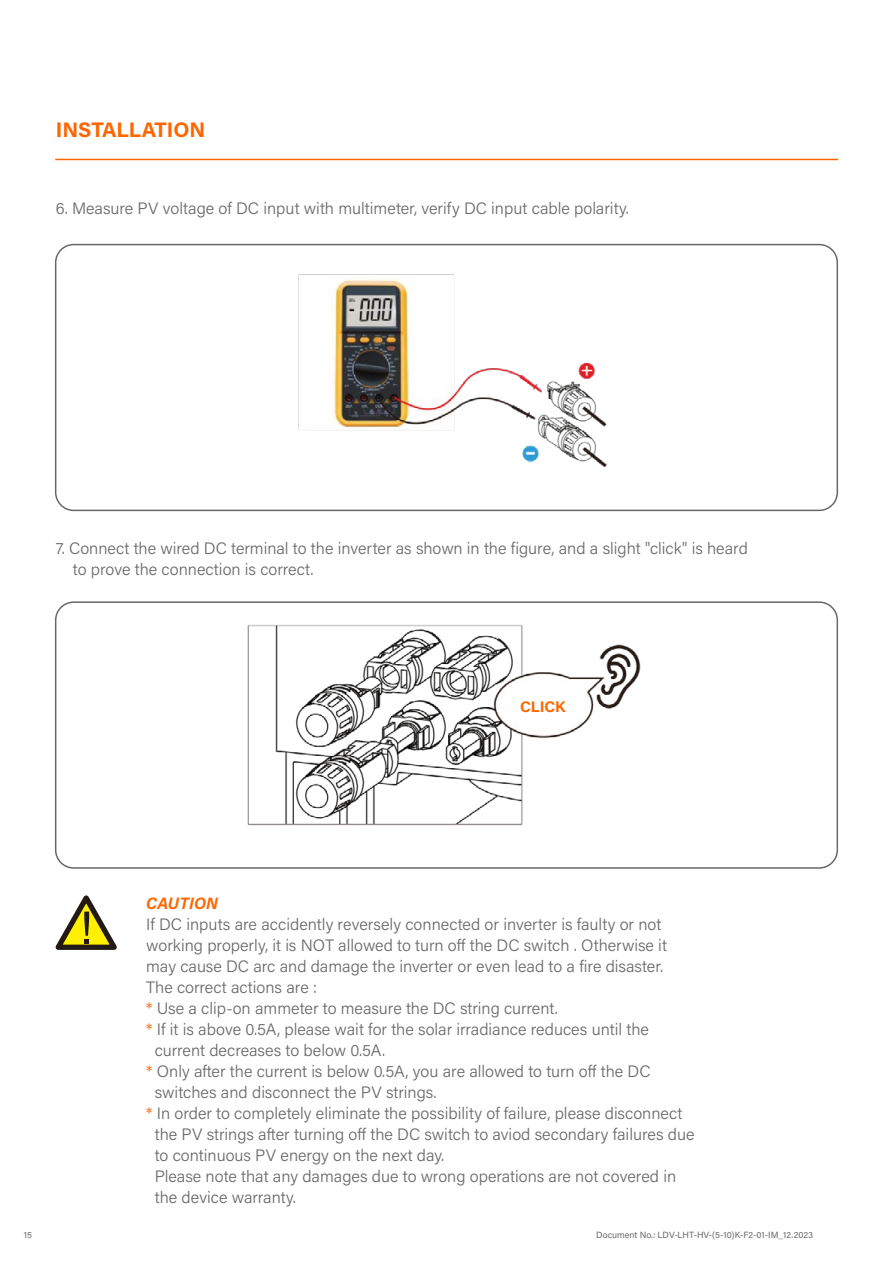
<style>
.page{position:relative;width:893px;height:1263px;background:#fff}
.page>*{position:absolute;margin:0;border:0;box-sizing:border-box;transform-origin:0 0}
.t1{font:700 21px "Acumin Pro";letter-spacing:-.005em;color:#f60}
.t2{font:300 16.5px/21px "Acumin Pro";color:#686868}
.t3{font:italic 700 16.5px "Acumin Pro";letter-spacing:.005em;color:#f60}
.t4{font:700 15.3px "Acumin Pro";letter-spacing:-.01em;color:#f60}
.t5{font:9px "Acumin Pro";color:#686868}
.s1{color:#f60}
</style>
<div class="page">
<hr style="left:55px;top:159px;width:783px;height:1px;background:#f60">
<div style="left:55px;top:601px;width:783px;height:268px;border:2px solid #686868;border-radius:18px"></div>
<img style="left:56px;top:257px;width:781px;height:255px">
<img style="left:56px;top:616px;width:781px;height:238px">
<svg style="left:56px;top:895px;width:61px;height:55px"></svg>
<p class="t1" style="left:56px;top:115px;width:151px">INSTALLATION</p>
<p class="t2" style="left:56px;top:197px;width:575px">6. Measure PV voltage of DC input with multimeter, verify DC input cable polarity.</p>
<p class="t2" style="left:73px;top:537px;width:677px;text-indent:-17px">7. Connect the wired DC terminal to the inverter as shown in the figure, and a slight "click" is heard to prove the connection is correct.</p>
<p class="t4" style="left:520px;top:696px;width:47px">CLICK</p>
<p class="t3" style="left:146px;top:891px;width:73px">CAUTION</p>
<p class="t2" style="left:146px;top:913px;width:517px">If DC inputs are accidently reversely connected or inverter is faulty or not</p>
<p class="t2" style="left:146px;top:934px;width:522px">working properly, it is NOT allowed to turn off the DC switch . Otherwise it</p>
<p class="t2" style="left:146px;top:955px;width:518px">may cause DC arc and damage the inverter or even lead to a fire disaster.</p>
<p class="t2" style="left:146px;top:976px;width:172px">The correct actions are :</p>
<p class="t2" style="left:146px;top:997px;width:413px"><span class="s1">*</span> Use a clip-on ammeter to measure the DC string current.</p>
<p class="t2" style="left:146px;top:1018px;width:504px"><span class="s1">*</span> If it is above 0.5A, please wait for the solar irradiance reduces until the</p>
<p class="t2" style="left:155px;top:1039px;width:232px">current decreases to below 0.5A.</p>
<p class="t2" style="left:146px;top:1060px;width:506px"><span class="s1">*</span> Only after the current is below 0.5A, you are allowed to turn off the DC</p>
<p class="t2" style="left:155px;top:1081px;width:283px">switches and disconnect the PV strings.</p>
<p class="t2" style="left:146px;top:1102px;width:538px"><span class="s1">*</span> In order to completely eliminate the possibility of failure, please disconnect</p>
<p class="t2" style="left:155px;top:1123px;width:541px">the PV strings after turning off the DC switch to aviod secondary failures due</p>
<p class="t2" style="left:155px;top:1144px;width:291px">to continuous PV energy on the next day.</p>
<p class="t2" style="left:155px;top:1165px;width:523px">Please note that any damages due to wrong operations are not covered in</p>
<p class="t2" style="left:155px;top:1186px;width:143px">the device warranty.</p>
<p class="t5" style="left:24px;top:1229px;width:10px">15</p>
<p class="t5" style="left:596px;top:1228px;width:218px">Document No.: LDV-LHT-HV-(5-10)K-F2-01-IM_12.2023</p>
</div>
